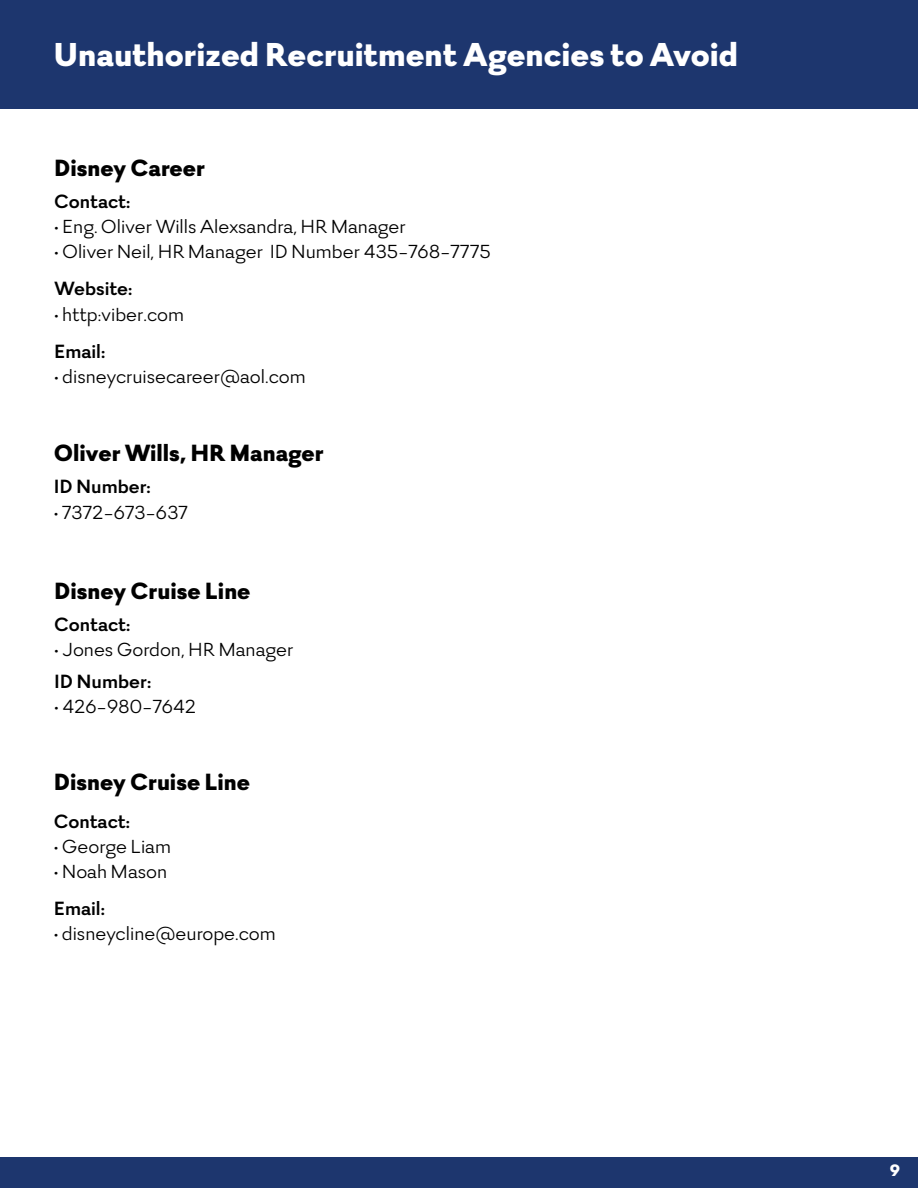
<style>
.page{position:relative;width:918px;height:1188px;background:#fff}
.page>*{position:absolute;margin:0;border:0;box-sizing:border-box;transform-origin:0 0}
.t1{font:900 36px "Firme";color:#fff}
.t2{font:900 25.5px "Firme";color:#000}
.t3{font:21px "Firme";color:#000}
.t4{font:700 21px "Firme";color:#000}
.t5{font:21px "Firme";letter-spacing:-.02em;color:#000}
.t6{font:21px "Firme";letter-spacing:-.025em;color:#000}
.t7{font:900 18px "Firme";color:#fff}
</style>
<div class="page">
<div style="left:0;top:0;width:918px;height:110px;background:#1d366e"></div>
<div style="left:0;top:1157px;width:918px;height:31px;background:#1d366e"></div>
<h1 class="t1" style="left:54px;top:33px;width:686px">Unauthorized Recruitment Agencies to Avoid</h1>
<p class="t2" style="left:54px;top:153px;width:153px">Disney Career</p>
<p class="t4" style="left:54px;top:189px;width:78px">Contact:</p>
<p class="t3" style="left:54px;top:215px;width:353px">• Eng. Oliver Wills Alexsandra, HR Manager</p>
<p class="t3" style="left:54px;top:240px;width:438px">• Oliver Neil, HR Manager ID Number 435-768-7775</p>
<p class="t4" style="left:54px;top:277px;width:80px">Website:</p>
<p class="t3" style="left:54px;top:302px;width:131px">• http:viber.com</p>
<p class="t4" style="left:54px;top:339px;width:53px">Email:</p>
<p class="t3" style="left:54px;top:365px;width:253px">• disneycruisecareer@aol.com</p>
<p class="t2" style="left:54px;top:438px;width:272px">Oliver Wills, HR Manager</p>
<p class="t4" style="left:54px;top:475px;width:99px">ID Number:</p>
<p class="t5" style="left:54px;top:500px;width:136px">• 7372-673-637</p>
<p class="t2" style="left:54px;top:576px;width:198px">Disney Cruise Line</p>
<p class="t4" style="left:54px;top:612px;width:78px">Contact:</p>
<p class="t3" style="left:54px;top:638px;width:241px">• Jones Gordon, HR Manager</p>
<p class="t4" style="left:54px;top:669px;width:99px">ID Number:</p>
<p class="t6" style="left:54px;top:695px;width:144px">• 426-980-7642</p>
<p class="t2" style="left:54px;top:767px;width:198px">Disney Cruise Line</p>
<p class="t4" style="left:54px;top:809px;width:78px">Contact:</p>
<p class="t3" style="left:54px;top:834px;width:119px">• George Liam</p>
<p class="t3" style="left:54px;top:859px;width:115px">• Noah Mason</p>
<p class="t4" style="left:54px;top:896px;width:53px">Email:</p>
<p class="t3" style="left:54px;top:922px;width:224px">• disneycline@europe.com</p>
<p class="t7" style="left:890px;top:1160px;width:12px">9</p>
</div>
